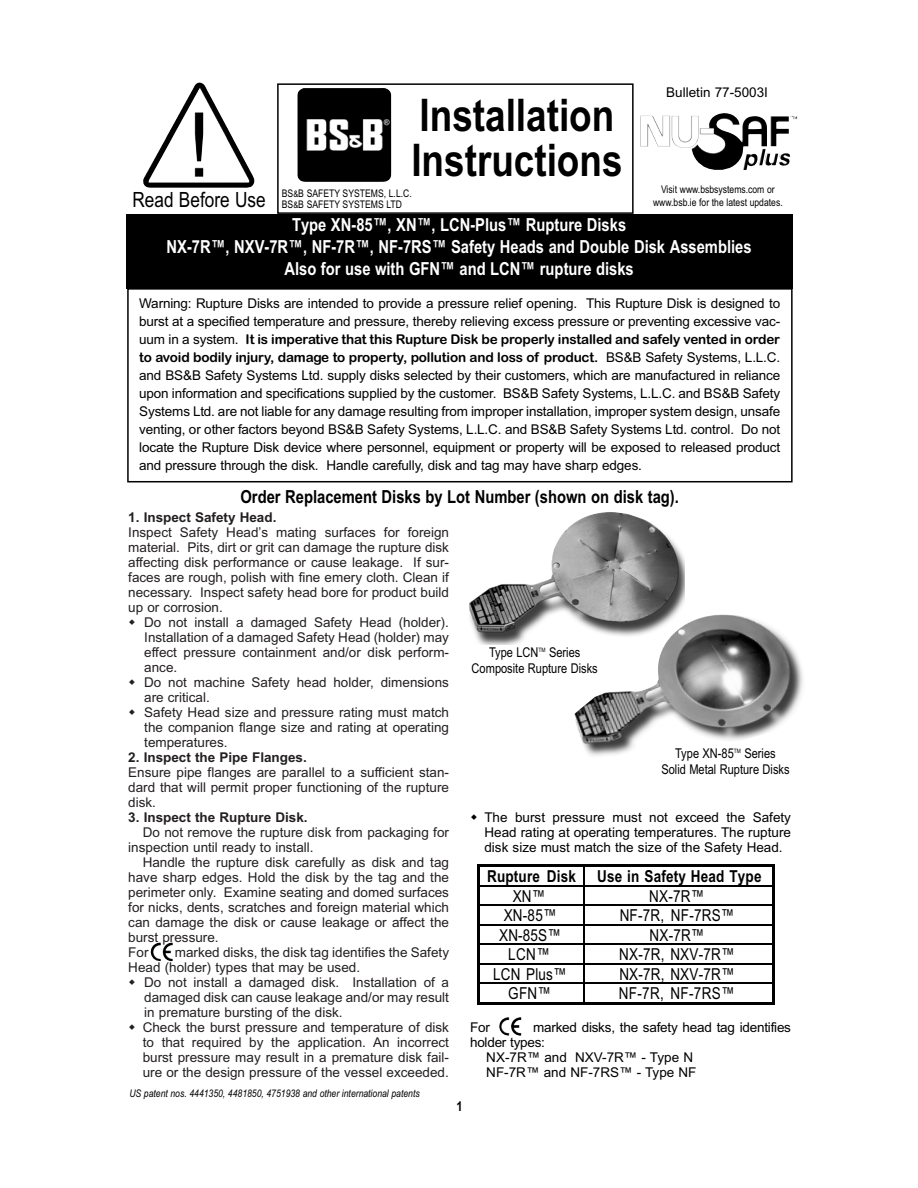
<style>
.page{position:relative;width:918px;height:1188px;background:#fff}
.page>*{position:absolute;margin:0;border:0;box-sizing:border-box;transform-origin:0 0}
.t1{font:700 45px/45px "Arial Narrow";color:#000}
.t2{font:21px "Arial Narrow";color:#000}
.t3{font:700 18px/22px "Arial Narrow";color:#fff;text-align:center}
.t4{font:700 18px "Arial Narrow";color:#000}
.t5{font:16.5px "Arial Narrow";letter-spacing:.01em;color:#000}
.t6{font:700 16.5px "Arial Narrow";letter-spacing:.01em;color:#000}
.t7{font:13.5px/15px "Arial";color:#231f20}
.t8{font:13.5px/18px "Arial";letter-spacing:-.01em;color:#000;text-align:justify}
.t9{font:13.5px/18px "Arial Rounded MT Bold";letter-spacing:-.01em;color:#000}
.t10{font:13.5px/15.8px "Arial Narrow";color:#000}
.t11{font:700 13.5px "Arial";color:#231f20}
.t12{font:700 13.5px "Arial Narrow";color:#000}
.t13{font:10.5px/10.5px "Arial Narrow";color:#000}
.t14{font:italic 10.5px "Arial Narrow";color:#000}
.t15{font:6px "Arial Narrow";color:#000}
.s1{font-size:9px}
.s2{font-family:"Arial"}
</style>
<div class="page">
<img style="left:469px;top:512px;width:216px;height:132px">
<svg style="left:126px;top:83px;width:667px;height:400px"></svg>
<div style="left:126px;top:214px;width:667px;height:74px;background:#000"></div>
<img style="left:295px;top:88px;width:99px;height:95px">
<hr style="left:477px;top:864px;width:3px;height:141px;background:#000">
<hr style="left:583px;top:867px;width:2px;height:135px;background:#000">
<hr style="left:772px;top:867px;width:3px;height:138px;background:#000">
<hr style="left:480px;top:864px;width:295px;height:3px;background:#000">
<hr style="left:480px;top:885px;width:292px;height:2px;background:#000">
<hr style="left:480px;top:905px;width:292px;height:1px;background:#000">
<hr style="left:480px;top:924px;width:292px;height:2px;background:#000">
<hr style="left:480px;top:944px;width:292px;height:1px;background:#000">
<hr style="left:480px;top:963px;width:292px;height:2px;background:#000">
<hr style="left:480px;top:983px;width:292px;height:1px;background:#000">
<hr style="left:480px;top:1002px;width:295px;height:3px;background:#000">
<img style="left:575px;top:615px;width:228px;height:141px">
<div style="left:643px;top:184px;width:150px;height:28px;background:#fff"></div>
<img style="left:151px;top:943px;width:22px;height:18px">
<img style="left:499px;top:1017px;width:22px;height:19px">
<h2 class="t2" style="left:132px;top:192px;width:135px">Read Before Use</h2>
<h1 class="t1" style="left:411px;top:97px;width:213px">Installation<br>Instructions</h1>
<p class="t13" style="left:282px;top:189px;width:131px">BS<span class="s1">&amp;</span>B SAFETY SYSTEMS, L.L.C.<br>BS<span class="s1">&amp;</span>B SAFETY SYSTEMS LTD</p>
<p class="t8" style="left:666px;top:85px;width:103px">Bulletin 77-5003I</p>
<p class="t13" style="left:653px;top:184px;width:131px;line-height:12.6px;text-align:center">Visit www.bsbsystems.com or www.bsb.ie for the latest updates.</p>
<h3 class="t3" style="left:167px;top:215px;width:587px">Type XN-85™, XN™, LCN-Plus™ Rupture Disks<br>NX-7R™, NXV-7R™, NF-7R™, NF-7RS™ Safety Heads and Double Disk Assemblies<br>Also for use with GFN™ and LCN™ rupture disks</h3>
<p class="t8" style="left:139px;top:295px;width:642px">Warning: Rupture Disks are intended to provide a pressure relief opening. This Rupture Disk is designed to burst at a specified temperature and pressure, thereby relieving excess pressure or preventing excessive vac-</p>
<p class="t9" style="left:139px;top:331px;width:643px"><span class="s2">uum in a system.</span> It is imperative that this Rupture Disk be properly installed and safely vented in order to avoid bodily injury, damage to property, pollution and loss of product. <span class="s2">BS&amp;B Safety Systems, L.L.C.</span></p>
<p class="t8" style="left:139px;top:367px;width:643px">and BS&amp;B Safety Systems Ltd. supply disks selected by their customers, which are manufactured in reliance upon information and specifications supplied by the customer. BS&amp;B Safety Systems, L.L.C. and BS&amp;B Safety Systems Ltd. are not liable for any damage resulting from improper installation, improper system design, unsafe venting, or other factors beyond BS&amp;B Safety Systems, L.L.C. and BS&amp;B Safety Systems Ltd. control. Do not locate the Rupture Disk device where personnel, equipment or property will be exposed to released product and pressure through the disk. Handle carefully, disk and tag may have sharp edges.</p>
<h3 class="t4" style="left:241px;top:491px;width:440px">Order Replacement Disks by Lot Number (shown on disk tag).</h3>
<p class="t11" style="left:128px;top:512px;width:150px">1. Inspect Safety Head.</p>
<p class="t7" style="left:128px;top:526px;width:322px;text-align:justify">Inspect Safety Head’s mating surfaces for foreign material. Pits, dirt or grit can damage the rupture disk affecting disk performance or cause leakage. If sur&shy;faces are rough, polish with fine emery cloth. Clean if necessary. Inspect safety head bore for product build up or corrosion.</p>
<p class="t7" style="left:144px;top:616px;width:306px">Do not install a damaged Safety Head (holder).<br>Installation of a damaged Safety Head (holder) may effect pressure containment and/or disk perform&shy;ance.<br>Do not machine Safety head holder, dimensions are critical.<br>Safety Head size and pressure rating must match the companion flange size and rating at operating temperatures.</p>
<p class="t11" style="left:128px;top:752px;width:180px">2. Inspect the Pipe Flanges.</p>
<p class="t7" style="left:128px;top:766px;width:322px;text-align:justify">Ensure pipe flanges are parallel to a sufficient stan&shy;dard that will permit proper functioning of the rupture disk.</p>
<p class="t11" style="left:128px;top:812px;width:181px">3. Inspect the Rupture Disk.</p>
<p class="t7" style="left:128px;top:826px;width:322px;text-indent:14px">Do not remove the rupture disk from packaging for inspection until ready to install.</p>
<p class="t7" style="left:128px;top:856px;width:322px;text-indent:14px">Handle the rupture disk carefully as disk and tag have sharp edges. Hold the disk by the tag and the perimeter only. Examine seating and domed surfaces for nicks, dents, scratches and foreign material which can damage the disk or cause leakage or affect the burst pressure.<br>For</p>
<p class="t7" style="left:128px;top:946px;width:322px;text-indent:46px">marked disks, the disk tag identifies the Safety<br>Head (holder) types that may be used.</p>
<p class="t7" style="left:143px;top:976px;width:308px">Do not install a damaged disk. Installation of a damaged disk can cause leakage and/or may result in premature bursting of the disk.<br>Check the burst pressure and temperature of disk to that required by the application. An incorrect burst pressure may result in a premature disk fail&shy;ure or the design pressure of the vessel exceeded.</p>
<p class="t14" style="left:129px;top:1089px;width:292px">US patent nos. 4441350, 4481850, 4751938 and other international patents</p>
<p class="t12" style="left:457px;top:1102px;width:8px">1</p>
<p class="t10" style="left:472px;top:646px;width:128px;text-indent:77px">Series<br>Composite Rupture Disks</p>
<p class="t10" style="left:489px;top:646px;width:51px">Type LCN</p>
<p class="t15" style="left:539px;top:648px;width:9px">TM</p>
<p class="t10" style="left:661px;top:747px;width:130px;text-indent:83px">Series<br>Solid Metal Rupture Disks</p>
<p class="t10" style="left:675px;top:747px;width:60px">Type XN-85</p>
<p class="t15" style="left:734px;top:749px;width:9px">TM</p>
<p class="t8" style="left:484px;top:811px;width:308px;line-height:15px">The burst pressure must not exceed the Safety Head rating at operating temperatures. The rupture disk size must match the size of the Safety Head.</p>
<p class="t6" style="left:487px;top:870px;width:90px">Rupture Disk</p>
<p class="t6" style="left:597px;top:870px;width:166px">Use in Safety Head Type</p>
<p class="t5" style="left:513px;top:890px;width:34px">XN™</p>
<p class="t5" style="left:649px;top:890px;width:57px">NX-7R™</p>
<p class="t5" style="left:504px;top:909px;width:54px">XN-85™</p>
<p class="t5" style="left:620px;top:909px;width:116px">NF-7R, NF-7RS™</p>
<p class="t5" style="left:499px;top:929px;width:63px">XN-85S™</p>
<p class="t5" style="left:650px;top:929px;width:56px">NX-7R™</p>
<p class="t5" style="left:508px;top:948px;width:43px">LCN™</p>
<p class="t5" style="left:619px;top:948px;width:117px">NX-7R, NXV-7R™</p>
<p class="t5" style="left:493px;top:968px;width:75px">LCN Plus™</p>
<p class="t5" style="left:619px;top:968px;width:117px">NX-7R, NXV-7R™</p>
<p class="t5" style="left:508px;top:987px;width:44px">GFN™</p>
<p class="t5" style="left:619px;top:987px;width:117px">NF-7R, NF-7RS™</p>
<p class="t8" style="left:470px;top:1020px;width:21px">For</p>
<p class="t8" style="left:533px;top:1020px;width:259px">marked disks, the safety head tag identifies</p>
<p class="t8" style="left:470px;top:1035px;width:76px">holder types:</p>
<p class="t8" style="left:486px;top:1050px;width:208px">NX-7R™ and NXV-7R™ - Type N</p>
<p class="t8" style="left:486px;top:1065px;width:212px">NF-7R™ and NF-7RS™ - Type NF</p>
</div>
